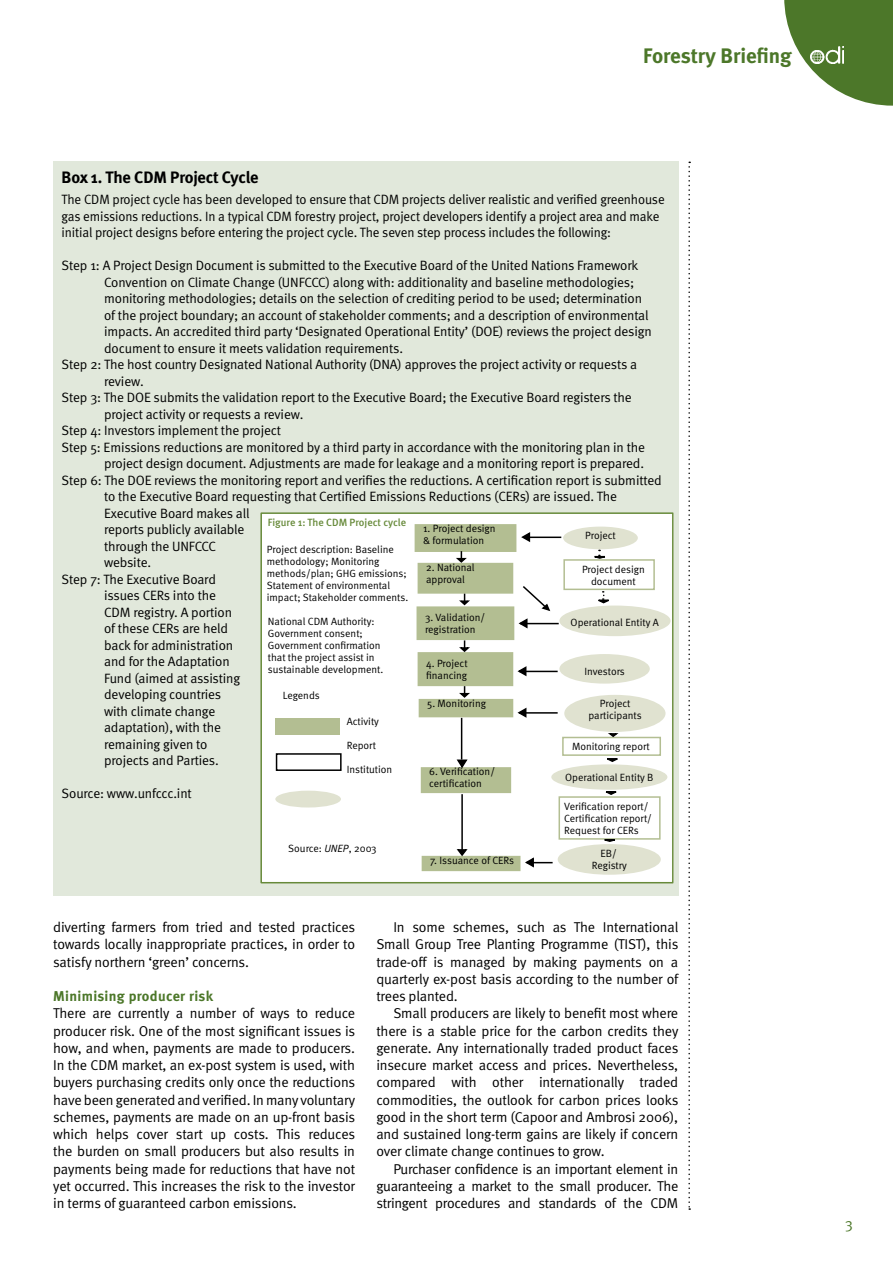
<style>
.page{position:relative;width:893px;height:1263px;background:#fff}
.page>*{position:absolute;margin:0;border:0;box-sizing:border-box;transform-origin:0 0}
.t1{font:700 21px "Meta";color:#4c7729}
.b3_Box_head{font:700 16.5px "Meta";letter-spacing:-.01em;color:#000}
.t2{font:15px "Meta Normal Expert";color:#4c7729}
._1_Body_text{font:14.25px/17.2px "Meta Normal";letter-spacing:-.015em;color:#000;text-align:justify}
._2_Body_no_indent{font:14.25px/17.2px "Meta Normal";letter-spacing:-.01em;color:#000;text-align:justify}
._5_Small_subhead{font:700 14.25px "Meta";letter-spacing:.025em;color:#4c7729}
.b2_Box_text_no_indent{font:13.5px/16.5px "Meta Normal";letter-spacing:-.01em;color:#000}
.Box_Text{font:10.5px/12px "Meta Normal";color:#000}
.Body_Subheader{font:500 10.5px "Meta";color:#678a3a}
.s1{font-style:italic}
</style>
<div class="page">
<svg style="left:688px;top:162px;width:2px;height:1048px"></svg>
<svg style="left:784px;top:0;width:109px;height:106px"></svg>
<div style="left:810px;top:45px;width:33px;height:19px;background:#4c7729"></div>
<img style="left:810px;top:46px;width:33px;height:18px">
<div style="left:53px;top:162px;width:625px;height:734px;background:#e1e8db"></div>
<div style="left:261px;top:513px;width:413px;height:370px;background:#fff"></div>
<div style="left:260px;top:512px;width:414px;height:371px;border:2px solid #678a3a"></div>
<div style="left:276px;top:718px;width:64px;height:16px;background:#b3be92"></div>
<div style="left:276px;top:753px;width:66px;height:18px;border:2px solid #000"></div>
<div style="left:275px;top:791px;width:66px;height:16px;background:#e0e2d0;border-radius:50%"></div>
<div style="left:563px;top:559px;width:92px;height:31px;border:2px solid #b3be92"></div>
<div style="left:562px;top:737px;width:99px;height:19px;border:2px solid #b3be92"></div>
<div style="left:558px;top:796px;width:103px;height:44px;border:2px solid #b3be92"></div>
<svg style="left:594px;top:838px;width:32px;height:4px"></svg>
<svg style="left:606px;top:733px;width:15px;height:5px"></svg>
<svg style="left:598px;top:591px;width:11px;height:13px"></svg>
<svg style="left:583px;top:550px;width:33px;height:10px"></svg>
<hr style="left:523px;top:536px;width:38px;height:2px;background:#000">
<svg style="left:521px;top:532px;width:10px;height:10px"></svg>
<div style="left:563px;top:527px;width:75px;height:22px;background:#e0e2d0;border-radius:50%"></div>
<div style="left:559px;top:605px;width:112px;height:31px;background:#e0e2d0;border-radius:50%"></div>
<div style="left:564px;top:695px;width:101px;height:37px;background:#e0e2d0;border-radius:50%"></div>
<div style="left:551px;top:764px;width:116px;height:26px;background:#e0e2d0;border-radius:50%"></div>
<div style="left:558px;top:844px;width:103px;height:31px;background:#e0e2d0;border-radius:50%"></div>
<div style="left:415px;top:524px;width:101px;height:28px;background:#b3be92"></div>
<div style="left:418px;top:652px;width:95px;height:34px;background:#b3be92"></div>
<div style="left:418px;top:563px;width:95px;height:31px;background:#b3be92"></div>
<div style="left:416px;top:606px;width:98px;height:34px;background:#b3be92"></div>
<div style="left:419px;top:699px;width:94px;height:18px;background:#b3be92"></div>
<div style="left:421px;top:767px;width:90px;height:26px;background:#b3be92"></div>
<div style="left:422px;top:856px;width:98px;height:15px;background:#b3be92"></div>
<hr style="left:461px;top:718px;width:1px;height:41px;background:#000">
<svg style="left:455px;top:759px;width:14px;height:9px"></svg>
<hr style="left:461px;top:794px;width:2px;height:56px;background:#000">
<svg style="left:455px;top:848px;width:14px;height:8px"></svg>
<svg style="left:454px;top:551px;width:15px;height:12px"></svg>
<svg style="left:459px;top:594px;width:11px;height:12px"></svg>
<svg style="left:457px;top:640px;width:15px;height:13px"></svg>
<svg style="left:457px;top:686px;width:15px;height:12px"></svg>
<svg style="left:525px;top:857px;width:28px;height:11px"></svg>
<hr style="left:519px;top:712px;width:39px;height:2px;background:#000">
<svg style="left:517px;top:707px;width:10px;height:11px"></svg>
<hr style="left:519px;top:671px;width:39px;height:1px;background:#000">
<svg style="left:517px;top:666px;width:10px;height:11px"></svg>
<hr style="left:520px;top:623px;width:39px;height:1px;background:#000">
<svg style="left:518px;top:586px;width:35px;height:43px"></svg>
<div style="left:559px;top:654px;width:91px;height:30px;background:#e0e2d0;border-radius:50%"></div>
<svg style="left:607px;top:758px;width:11px;height:4px"></svg>
<svg style="left:605px;top:791px;width:12px;height:4px"></svg>
<h1 class="t1" style="left:643px;top:43px;width:150px">Forestry Briefing</h1>
<p class="b3_Box_head" style="left:62px;top:167px;width:198px">Box 1. The CDM Project Cycle</p>
<p class="b2_Box_text_no_indent" style="left:62px;top:191px;width:604px">The CDM project cycle has been developed to ensure that CDM projects deliver realistic and verified greenhouse gas emissions reductions. In a typical CDM forestry project, project developers identify a project area and make initial project designs before entering the project cycle. The seven step process includes the following:</p>
<p class="b2_Box_text_no_indent" style="left:104px;top:257px;width:549px;text-indent:-43px">Step 1: A Project Design Document is submitted to the Executive Board of the United Nations Framework Convention on Climate Change (UNFCCC) along with: additionality and baseline methodologies; monitoring methodologies; details on the selection of crediting period to be used; determination of the project boundary; an account of stakeholder comments; and a description of environmental impacts. An accredited third party ‘Designated Operational Entity’ (DOE) reviews the project design document to ensure it meets validation requirements.</p>
<p class="b2_Box_text_no_indent" style="left:104px;top:356px;width:534px;text-indent:-43px">Step 2: The host country Designated National Authority (DNA) approves the project activity or requests a review.</p>
<p class="b2_Box_text_no_indent" style="left:104px;top:389px;width:529px;text-indent:-43px">Step 3: The DOE submits the validation report to the Executive Board; the Executive Board registers the project activity or requests a review.</p>
<p class="b2_Box_text_no_indent" style="left:62px;top:422px;width:221px">Step 4: Investors implement the project</p>
<p class="b2_Box_text_no_indent" style="left:62px;top:439px;width:585px;text-align:right">Step 5: Emissions reductions are monitored by a third party in accordance with the monitoring plan in the project design document. Adjustments are made for leakage and a monitoring report is prepared.</p>
<p class="b2_Box_text_no_indent" style="left:104px;top:472px;width:559px;text-indent:-43px">Step 6: The DOE reviews the monitoring report and verifies the reductions. A certification report is submitted to the Executive Board requesting that Certified Emissions Reductions (CERs) are issued. The Executive Board makes all<br>reports publicly available<br>through the UNFCCC<br>website.</p>
<p class="b2_Box_text_no_indent" style="left:104px;top:571px;width:138px;text-indent:-43px">Step 7: The Executive Board issues CERs into the<br>CDM registry. A portion of these CERs are held back for administration and for the Adaptation<br>Fund (aimed at assisting developing countries with climate change adaptation), with the remaining given to projects and Parties.</p>
<p class="b2_Box_text_no_indent" style="left:62px;top:785px;width:132px">Source: www.unfccc.int</p>
<p class="Body_Subheader" style="left:268px;top:516px;width:140px">Figure 1: The CDM Project cycle</p>
<p class="Box_Text" style="left:423px;top:523px;width:74px">1. Project design &amp; formulation</p>
<p class="Box_Text" style="left:585px;top:529px;width:32px">Project</p>
<p class="Box_Text" style="left:267px;top:544px;width:143px">Project description: Baseline methodology; Monitoring methods/plan; GHG emissions;<br>Statement of environmental impact; Stakeholder comments.</p>
<p class="Box_Text" style="left:268px;top:615px;width:117px">National CDM Authority:<br>Government consent;<br>Government confirmation that the project assist in sustainable development.</p>
<p class="Box_Text" style="left:426px;top:561px;width:50px">2. National approval</p>
<p class="Box_Text" style="left:425px;top:612px;width:62px">3. Validation/ registration</p>
<p class="Box_Text" style="left:582px;top:563px;width:64px;text-align:center">Project design document</p>
<p class="Box_Text" style="left:571px;top:617px;width:90px">Operational Entity A</p>
<p class="Box_Text" style="left:426px;top:657px;width:43px">4. Project financing</p>
<p class="Box_Text" style="left:584px;top:665px;width:42px">Investors</p>
<p class="Box_Text" style="left:283px;top:689px;width:39px">Legends</p>
<p class="Box_Text" style="left:427px;top:697px;width:60px">5. Monitoring</p>
<p class="Box_Text" style="left:588px;top:698px;width:55px;text-align:center">Project participants</p>
<p class="Box_Text" style="left:347px;top:715px;width:34px">Activity</p>
<p class="Box_Text" style="left:347px;top:739px;width:31px">Report</p>
<p class="Box_Text" style="left:347px;top:763px;width:47px">Institution</p>
<p class="Box_Text" style="left:572px;top:741px;width:79px">Monitoring report</p>
<p class="Box_Text" style="left:429px;top:766px;width:67px">6. Verification/ certification</p>
<p class="Box_Text" style="left:565px;top:771px;width:90px">Operational Entity B</p>
<p class="Box_Text" style="left:288px;top:843px;width:90px">Source: <span class="s1">UNEP</span>, 2003</p>
<p class="Box_Text" style="left:430px;top:854px;width:86px">7. Issuance of CERs</p>
<p class="Box_Text" style="left:564px;top:800px;width:89px">Verification report/<br>Certification report/<br>Request for CERs</p>
<p class="Box_Text" style="left:592px;top:847px;width:37px;text-align:center">EB/<br>Registry</p>
<p class="_1_Body_text" style="left:53px;top:918px;width:304px">diverting farmers from tried and tested practices towards locally inappropriate practices, in order to satisfy northern ‘green’ concerns.</p>
<p class="_5_Small_subhead" style="left:53px;top:987px;width:161px">Minimising producer risk</p>
<p class="_2_Body_no_indent" style="left:53px;top:1005px;width:304px">There are currently a number of ways to reduce producer risk. One of the most significant issues is how, and when, payments are made to producers.<br>In the CDM market, an ex-post system is used, with buyers purchasing credits only once the reductions have been generated and verified. In many voluntary schemes, payments are made on an up-front basis which helps cover start up costs. This reduces the burden on small producers but also results in payments being made for reductions that have not yet occurred. This increases the risk to the investor in terms of guaranteed carbon emissions.</p>
<p class="_1_Body_text" style="left:376px;top:918px;width:304px;text-indent:17px">In some schemes, such as The International Small Group Tree Planting Programme (TIST), this trade-off is managed by making payments on a quarterly ex-post basis according to the number of trees planted.</p>
<p class="_1_Body_text" style="left:376px;top:1005px;width:304px;text-indent:17px">Small producers are likely to benefit most where there is a stable price for the carbon credits they generate. Any internationally traded product faces insecure market access and prices. Nevertheless, compared with other internationally traded commodities, the outlook for carbon prices looks good in the short term (Capoor and Ambrosi 2006), and sustained long-term gains are likely if concern over climate change continues to grow.</p>
<p class="_1_Body_text" style="left:376px;top:1160px;width:303px;text-indent:17px">Purchaser confidence is an important element in guaranteeing a market to the small producer. The stringent procedures and standards of the CDM</p>
<p class="t2" style="left:845px;top:1218px;width:9px">3</p>
</div>
